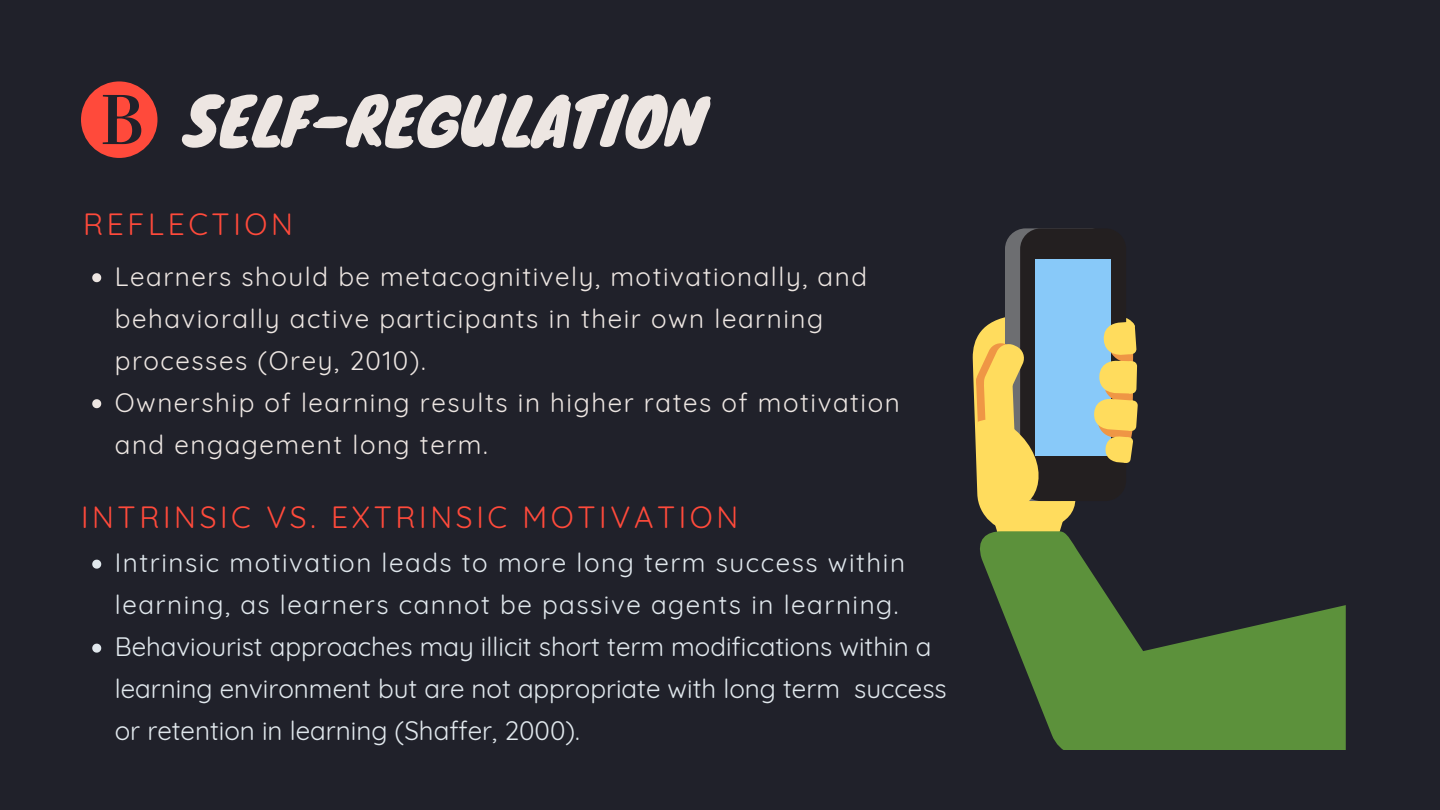
<style>
.page{position:relative;width:1440px;height:810px;background:#20212a}
.page>*{position:absolute;margin:0;border:0;box-sizing:border-box;transform-origin:0 0}
.t1{font:64px "Knewave";color:#ede6e2}
.t2{font:30px "Quicksand";letter-spacing:.12em;color:#ff4a3b}
.t3{font:26px/42px "Quicksand";color:#e1e8ed}
.t4{font:26px/42px "Quicksand";letter-spacing:.06em;color:#ede6e2}
</style>
<div class="page">
<svg style="left:92px;top:273px;width:9px;height:9px"></svg>
<svg style="left:92px;top:399px;width:9px;height:9px"></svg>
<svg style="left:81px;top:81px;width:76px;height:77px"></svg>
<svg style="left:92px;top:560px;width:9px;height:9px"></svg>
<svg style="left:92px;top:644px;width:9px;height:9px"></svg>
<svg style="left:973px;top:228px;width:165px;height:303px"></svg>
<svg style="left:980px;top:531px;width:366px;height:218px;fill:#5c913b"></svg>
<h1 class="t1" style="left:184px;top:69px;width:523px">SELF-REGULATION</h1>
<p class="t2" style="left:83px;top:205px;width:211px">REFLECTION</p>
<p class="t4" style="left:115px;top:255px;width:787px">Learners should be metacognitively, motivationally, and behaviorally active participants in their own learning processes (Orey, 2010).<br>Ownership of learning results in higher rates of motivation and engagement long term.</p>
<p class="t2" style="left:81px;top:498px;width:659px">INTRINSIC VS. EXTRINSIC MOTIVATION</p>
<p class="t3" style="left:115px;top:542px;width:834px">Intrinsic motivation leads to more long term success within learning, as learners cannot be passive agents in learning.<br>Behaviourist approaches may illicit short term modifications within a learning environment but are not appropriate with long term success or retention in learning (Shaffer, 2000).</p>
</div>
